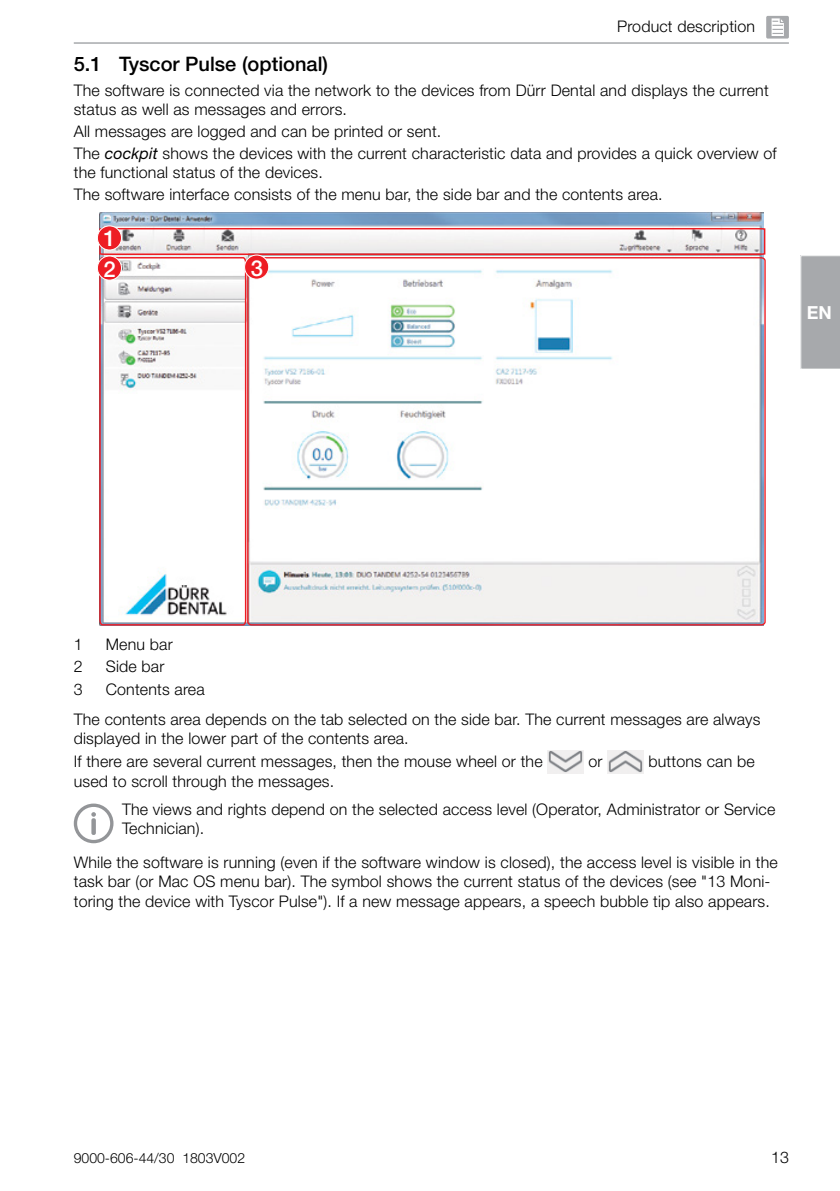
<style>
.page{position:relative;width:840px;height:1191px;background:#fff}
.page>*{position:absolute;margin:0;border:0;box-sizing:border-box;transform-origin:0 0}
.t1{font:500 22px/30px "Helvetica Neue LT Pro";color:#fff}
.t2{font:500 20px "Helvetica Neue LT Pro";color:#000}
.t3{font:700 18px "Helvetica Neue LT Pro";color:#fff}
.t4{font:300 16px/19.2px "Helvetica Neue LT Pro";letter-spacing:.01em;color:#000}
.t5{font:300 14px "Helvetica Neue LT Pro";color:#000}
.s1{font-weight:400;font-style:italic}
</style>
<div class="page">
<hr style="left:74px;top:42px;width:714px;height:2px;background:#a7a9ac">
<img style="left:99px;top:212px;width:663px;height:15px">
<svg style="left:99px;top:227px;width:666px;height:29px"></svg>
<svg style="left:99px;top:256px;width:147px;height:369px"></svg>
<svg style="left:246px;top:256px;width:519px;height:369px"></svg>
<div style="left:97px;top:226px;width:24px;height:24px;background:#ed1d24;border-radius:50%"></div>
<div style="left:97px;top:225px;width:25px;height:25px;border:1px solid #fff;border-radius:50%"></div>
<div style="left:97px;top:256px;width:24px;height:24px;background:#ed1d24;border-radius:50%"></div>
<div style="left:97px;top:256px;width:25px;height:24px;border:1px solid #fff;border-radius:50%"></div>
<div style="left:244px;top:255px;width:24px;height:24px;background:#ed1d24;border-radius:50%"></div>
<div style="left:244px;top:255px;width:25px;height:24px;border:1px solid #fff;border-radius:50%"></div>
<img style="left:547px;top:750px;width:36px;height:23px">
<img style="left:607px;top:750px;width:36px;height:23px">
<svg style="left:74px;top:803px;width:39px;height:40px"></svg>
<svg style="left:800px;top:255px;width:39px;height:114px;background:#aaacaf"></svg>
<div style="left:765px;top:16px;width:23px;height:23px;background:#a7a9ac;border-radius:2px"></div>
<svg style="left:771px;top:18px;width:13px;height:18px"></svg>
<p class="t4" style="left:616px;top:16px;width:139px">Product description</p>
<p class="t2" style="left:74px;top:52px;width:256px">5.1 Tyscor Pulse (optional)</p>
<p class="t4" style="left:74px;top:80px;width:696px">The software is connected via the network to the devices from Dürr Dental and displays the current status as well as messages and errors.</p>
<p class="t4" style="left:74px;top:120px;width:704px;line-height:22px">All messages are logged and can be printed or sent.<br>The <span class="s1">cockpit</span> shows the devices with the current characteristic data and provides a quick overview of</p>
<p class="t4" style="left:74px;top:161px;width:587px;line-height:22px">the functional status of the devices.<br>The software interface consists of the menu bar, the side bar and the contents area.</p>
<h1 class="t1" style="left:104px;top:223px;width:14px">1<br>2</h1>
<h1 class="t1" style="left:251px;top:252px;width:14px">3</h1>
<p class="t3" style="left:806px;top:301px;width:27px">EN</p>
<p class="t4" style="left:74px;top:635px;width:10px">1</p>
<p class="t4" style="left:106px;top:635px;width:68px">Menu bar</p>
<p class="t4" style="left:74px;top:657px;width:10px">2</p>
<p class="t4" style="left:106px;top:657px;width:60px">Side bar</p>
<p class="t4" style="left:74px;top:679px;width:10px">3</p>
<p class="t4" style="left:74px;top:673px;width:687px;line-height:30.6px;text-indent:32px">Contents area<br>The contents area depends on the tab selected on the side bar. The current messages are always</p>
<p class="t4" style="left:74px;top:726px;width:470px;line-height:23px">displayed in the lower part of the contents area.<br>If there are several current messages, then the mouse wheel or the</p>
<p class="t4" style="left:588px;top:751px;width:16px">or</p>
<p class="t4" style="left:648px;top:751px;width:108px">buttons can be</p>
<p class="t4" style="left:122px;top:766px;width:654px;line-height:28.4px;text-indent:-48px">used to scroll through the messages.<br>The views and rights depend on the selected access level (Operator, Administrator or Service</p>
<p class="t4" style="left:74px;top:811px;width:705px;line-height:34px;text-indent:48px">Technician).<br>While the software is running (even if the software window is closed), the access level is visible in the</p>
<p class="t4" style="left:74px;top:871px;width:697px">task bar (or Mac OS menu bar). The symbol shows the current status of the devices (see "13 Moni&shy;toring the device with Tyscor Pulse"). If a new message appears, a speech bubble tip also appears.</p>
<p class="t5" style="left:74px;top:1149px;width:173px">9000-606-44/30 1803V002</p>
<p class="t4" style="left:770px;top:1147px;width:19px">13</p>
</div>
